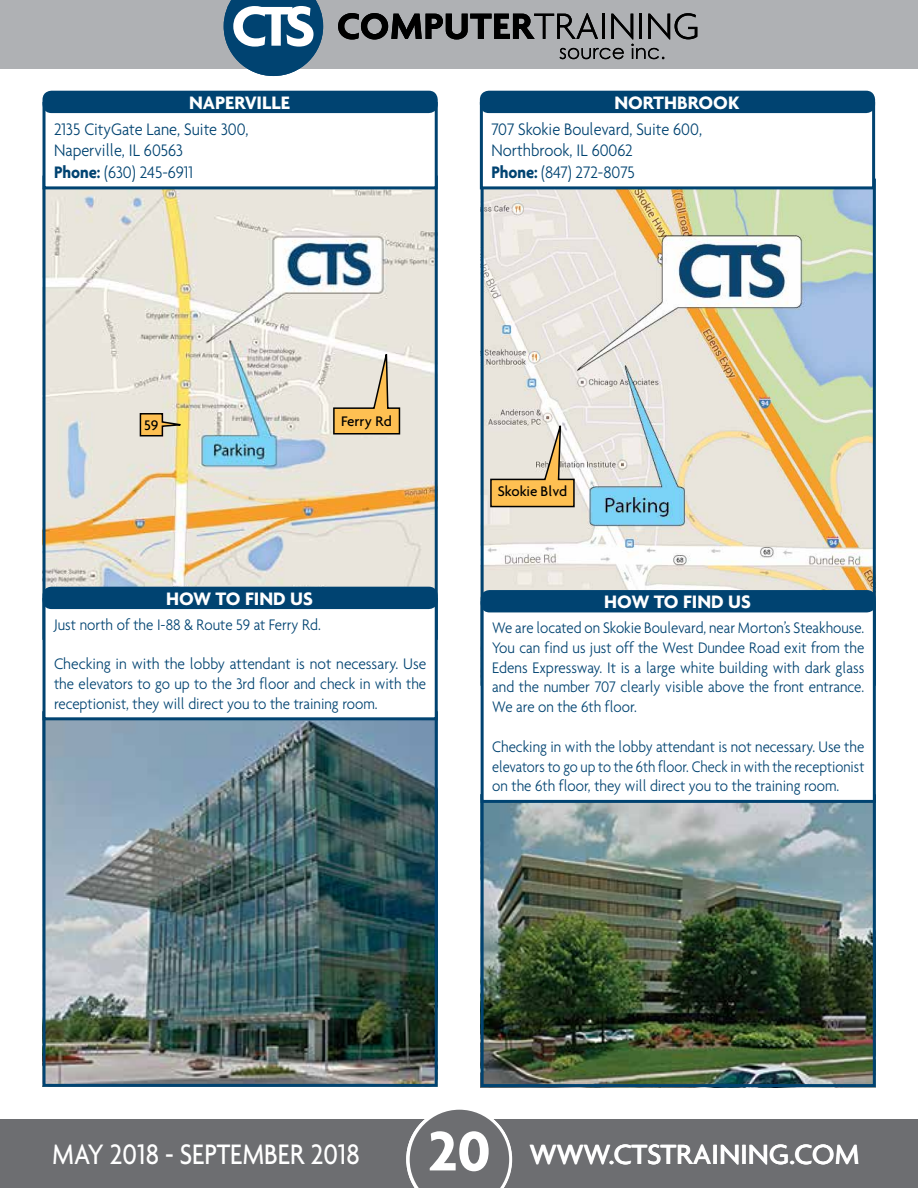
<style>
.page{position:relative;width:918px;height:1188px;background:#fff}
.page>*{position:absolute;margin:0;border:0;box-sizing:border-box;transform-origin:0 0}
.t1{font:500 30.45px "Agenda";color:#fff;scale:.86 1}
.t2{font:700 19.5px "Agenda";color:#fff}
.t3{font:300 18px/21.6px "Agenda";color:#004371;scale:.91 1}
.t4{font:300 16.5px/19.8px "Agenda";color:#004371;text-align:justify;scale:.9 1}
.t5{font:300 16.5px/19.8px "Agenda";color:#004371;text-align:justify;scale:.91 1}
.t6{font:300 16.5px/19.8px "Agenda";color:#004371;text-align:justify;scale:.94 1}
.t7{font:500 15px "Agenda";color:#000}
.s1{font-weight:700}
.s2{font-weight:700;font-size:60px}
.s3{font-size:30px}
</style>
<div class="page">
<div style="left:0;top:1119px;width:918px;height:69px;background:#6d6e71"></div>
<div style="left:0;top:0;width:918px;height:69px;background:#afb1b4"></div>
<svg style="left:224px;top:0;width:99px;height:76px;background:#5a84a0"></svg>
<svg style="left:338px;top:13px;width:359px;height:46px"></svg>
<svg style="left:406px;top:1109px;width:106px;height:79px"></svg>
<img style="left:47px;top:720px;width:387px;height:363px">
<div style="left:43px;top:712px;width:395px;height:375px;border:3px solid #004371"></div>
<img style="left:47px;top:189px;width:387px;height:399px">
<div style="left:43px;top:102px;width:395px;height:87px;border:3px solid #004371"></div>
<div style="left:43px;top:91px;width:395px;height:22px;background:#004371;border-radius:9px"></div>
<div style="left:44px;top:599px;width:392px;height:120px;background:#fff"></div>
<div style="left:43px;top:598px;width:395px;height:122px;border:3px solid #004371"></div>
<div style="left:43px;top:587px;width:395px;height:22px;background:#004371;border-radius:9px"></div>
<svg style="left:332px;top:342px;width:69px;height:93px;background:#e1cda8"></svg>
<svg style="left:139px;top:412px;width:54px;height:25px"></svg>
<img style="left:485px;top:189px;width:387px;height:402px">
<img style="left:485px;top:803px;width:387px;height:280px">
<div style="left:481px;top:795px;width:395px;height:292px;border:3px solid #004371"></div>
<div style="left:480px;top:102px;width:395px;height:87px;border:3px solid #004371"></div>
<div style="left:480px;top:91px;width:395px;height:22px;background:#004371;border-radius:9px"></div>
<div style="left:482px;top:603px;width:392px;height:198px;background:#fff"></div>
<div style="left:481px;top:601px;width:395px;height:202px;border:3px solid #004371"></div>
<div style="left:481px;top:590px;width:395px;height:22px;background:#004371;border-radius:9px"></div>
<svg style="left:489px;top:414px;width:86px;height:94px;background:#dfcba6"></svg>
<p class="t2" style="left:189px;top:91px;width:102px">NAPERVILLE</p>
<p class="t3" style="left:54px;top:118px;width:215px">2135 CityGate Lane, Suite 300,<br>Naperville, IL 60563<br><span class="s1">Phone:</span> (630) 245-6911</p>
<p class="t2" style="left:614px;top:91px;width:127px">NORTHBROOK</p>
<p class="t3" style="left:491px;top:118px;width:233px">707 Skokie Boulevard, Suite 600,<br>Northbrook, IL 60062<br><span class="s1">Phone:</span> (847) 272-8075</p>
<p class="t7" style="left:144px;top:416px;width:16px">59</p>
<p class="t7" style="left:341px;top:412px;width:52px">Ferry Rd</p>
<p class="t2" style="left:166px;top:587px;width:148px">HOW TO FIND US</p>
<p class="t5" style="left:54px;top:614px;width:295px">Just north of the I-88 &amp; Route 59 at Ferry Rd.</p>
<p class="t6" style="left:54px;top:654px;width:397px">Checking in with the lobby attendant is not necessary. Use the elevators to go up to the 3rd floor and check in with the receptionist, they will direct you to the training room.</p>
<p class="t7" style="left:498px;top:482px;width:71px">Skokie Blvd</p>
<p class="t2" style="left:604px;top:590px;width:148px">HOW TO FIND US</p>
<p class="t4" style="left:492px;top:618px;width:415px">We are located on Skokie Boulevard, near Morton’s Steakhouse.<br>You can find us just off the West Dundee Road exit from the Edens Expressway. It is a large white building with dark glass and the number 707 clearly visible above the front entrance.<br>We are on the 6th floor.</p>
<p class="t5" style="left:492px;top:736px;width:411px">Checking in with the lobby attendant is not necessary. Use the elevators to go up to the 6th floor. Check in with the receptionist on the 6th floor, they will direct you to the training room.</p>
<h1 class="t1" style="left:52px;top:1136px;width:940px">MAY 2018 - SEPTEMBER 2018 <span class="s2">20</span> <span class="s3">WWW.CTSTRAINING.COM</span></h1>
</div>
